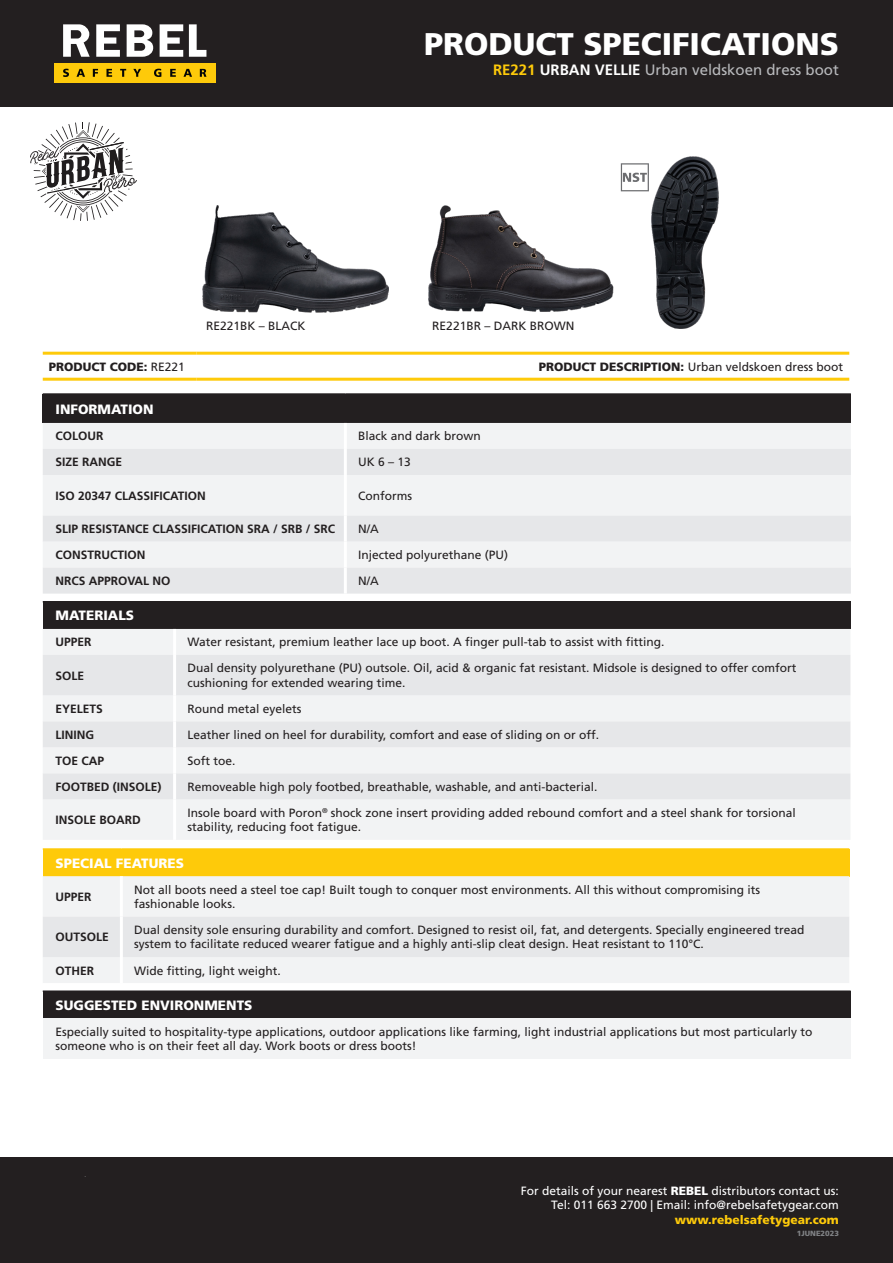
<style>
.page{position:relative;width:893px;height:1263px;background:#fff}
.page>*{position:absolute;margin:0;border:0;box-sizing:border-box;transform-origin:0 0}
.t1{font:900 31.35px "Frutiger LT Std";color:#fff}
.t2{font:15px "Frutiger LT Std";color:#b8b9bc}
.Table_heading{font:900 13.5px "Frutiger LT Std";color:#fff}
.Table_text{font:12px/14.4px "Frutiger LT Std";color:#231f20}
.Table_Heading_2{font:700 12px "Frutiger LT Std";color:#231f20}
.t3{font:12px/14.4px "Frutiger LT Std";color:#fff;text-align:right}
.t4{font:900 12px "Frutiger LT Std";color:#feca0a}
.t5{font:900 12px "Frutiger LT Std";color:#231f20}
.t6{font:900 7.5px "Frutiger LT Std";color:#808285}
.s1{font-weight:700;color:#feca0a}
.s2{font-weight:700;color:#fff}
.s3{font-weight:400}
.s4{font-weight:900}
</style>
<div class="page">
<div style="left:0;top:0;width:893px;height:107px;background:#231f20"></div>
<div style="left:0;top:1157px;width:893px;height:106px;background:#231f20"></div>
<div style="left:54px;top:63px;width:162px;height:20px;background:#feca0a"></div>
<svg style="left:63px;top:24px;width:143px;height:33px"></svg>
<svg style="left:63px;top:69px;width:143px;height:8px"></svg>
<div style="left:43px;top:394px;width:808px;height:29px;background:#231f20"></div>
<div style="left:43px;top:423px;width:808px;height:26px;background:#f2f3f4"></div>
<svg style="left:43px;top:449px;width:808px;height:145px;fill:#e6e7e9"></svg>
<hr style="left:344px;top:423px;width:3px;height:26px;background:#fff">
<hr style="left:344px;top:449px;width:3px;height:26px;background:#fff">
<hr style="left:344px;top:475px;width:3px;height:41px;background:#fff">
<hr style="left:344px;top:516px;width:3px;height:26px;background:#fff">
<hr style="left:344px;top:542px;width:3px;height:26px;background:#fff">
<hr style="left:344px;top:568px;width:3px;height:26px;background:#fff">
<hr style="left:43px;top:393px;width:302px;height:2px;background:#231f20">
<hr style="left:345px;top:393px;width:506px;height:2px;background:#231f20">
<hr style="left:43px;top:352px;width:154px;height:3px;background:#feca0a">
<hr style="left:197px;top:352px;width:652px;height:3px;background:#feca0a">
<hr style="left:43px;top:378px;width:154px;height:3px;background:#feca0a">
<hr style="left:197px;top:378px;width:652px;height:3px;background:#feca0a">
<div style="left:43px;top:849px;width:806px;height:27px;background:#feca0a"></div>
<div style="left:43px;top:876px;width:806px;height:107px;background:#f2f3f4"></div>
<div style="left:43px;top:916px;width:806px;height:41px;background:#e6e7e9"></div>
<hr style="left:43px;top:848px;width:78px;height:2px;background:#feca0a">
<hr style="left:121px;top:848px;width:728px;height:2px;background:#feca0a">
<hr style="left:120px;top:876px;width:3px;height:40px;background:#fff">
<hr style="left:120px;top:916px;width:3px;height:41px;background:#fff">
<hr style="left:120px;top:957px;width:3px;height:26px;background:#fff">
<div style="left:43px;top:991px;width:808px;height:27px;background:#231f20"></div>
<div style="left:43px;top:1018px;width:808px;height:41px;background:#f2f3f4"></div>
<hr style="left:43px;top:990px;width:808px;height:2px;background:#231f20">
<div style="left:43px;top:602px;width:807px;height:27px;background:#231f20"></div>
<div style="left:43px;top:629px;width:807px;height:211px;background:#f2f3f4"></div>
<svg style="left:43px;top:655px;width:807px;height:144px;fill:#e6e7e9"></svg>
<hr style="left:173px;top:629px;width:3px;height:26px;background:#fff">
<hr style="left:173px;top:655px;width:3px;height:40px;background:#fff">
<hr style="left:173px;top:695px;width:3px;height:26px;background:#fff">
<hr style="left:173px;top:721px;width:3px;height:26px;background:#fff">
<hr style="left:173px;top:747px;width:3px;height:26px;background:#fff">
<hr style="left:173px;top:773px;width:3px;height:26px;background:#fff">
<hr style="left:173px;top:799px;width:3px;height:41px;background:#fff">
<hr style="left:43px;top:601px;width:132px;height:1px;background:#231f20">
<hr style="left:175px;top:601px;width:675px;height:1px;background:#231f20">
<img style="left:203px;top:206px;width:185px;height:106px">
<img style="left:429px;top:206px;width:185px;height:106px">
<img style="left:652px;top:157px;width:67px;height:172px">
<svg style="left:30px;top:122px;width:107px;height:99px"></svg>
<svg style="left:621px;top:163px;width:28px;height:28px"></svg>
<p class="t1" style="left:424px;top:25px;width:416px">PRODUCT SPECIFICATIONS</p>
<p class="t2" style="left:493px;top:61px;width:347px"><span class="s1">RE221</span> <span class="s2">URBAN VELLIE</span> Urban veldskoen dress boot</p>
<p class="Table_text" style="left:206px;top:319px;width:101px">RE221BK – BLACK</p>
<p class="Table_text" style="left:432px;top:319px;width:144px">RE221BR – DARK BROWN</p>
<p class="t5" style="left:49px;top:359px;width:138px">PRODUCT CODE: <span class="s3">RE221</span></p>
<p class="Table_text" style="left:539px;top:359px;width:306px"><span class="s4">PRODUCT DESCRIPTION:</span> Urban veldskoen dress boot</p>
<p class="Table_heading" style="left:56px;top:401px;width:100px">INFORMATION</p>
<p class="Table_Heading_2" style="left:56px;top:429px;width:49px">COLOUR</p>
<p class="Table_text" style="left:358px;top:429px;width:124px">Black and dark brown</p>
<p class="Table_Heading_2" style="left:56px;top:455px;width:68px">SIZE RANGE</p>
<p class="Table_text" style="left:358px;top:455px;width:54px">UK 6 – 13</p>
<p class="Table_Heading_2" style="left:56px;top:488px;width:152px">ISO 20347 CLASSIFICATION</p>
<p class="Table_text" style="left:358px;top:488px;width:56px">Conforms</p>
<p class="Table_Heading_2" style="left:56px;top:522px;width:281px">SLIP RESISTANCE CLASSIFICATION SRA / SRB / SRC</p>
<p class="Table_text" style="left:358px;top:522px;width:22px">N/A</p>
<p class="Table_Heading_2" style="left:56px;top:548px;width:92px">CONSTRUCTION</p>
<p class="Table_text" style="left:358px;top:548px;width:152px">Injected polyurethane (PU)</p>
<p class="Table_Heading_2" style="left:56px;top:574px;width:117px">NRCS APPROVAL NO</p>
<p class="Table_text" style="left:358px;top:574px;width:22px">N/A</p>
<p class="Table_heading" style="left:56px;top:607px;width:80px">MATERIALS</p>
<p class="Table_Heading_2" style="left:56px;top:635px;width:38px">UPPER</p>
<p class="Table_text" style="left:187px;top:635px;width:479px">Water resistant, premium leather lace up boot. A finger pull-tab to assist with fitting.</p>
<p class="Table_Heading_2" style="left:56px;top:668px;width:30px">SOLE</p>
<p class="Table_text" style="left:187px;top:661px;width:611px">Dual density polyurethane (PU) outsole. Oil, acid &amp; organic fat resistant. Midsole is designed to offer comfort cushioning for extended wearing time.</p>
<p class="Table_Heading_2" style="left:56px;top:702px;width:49px">EYELETS</p>
<p class="Table_text" style="left:187px;top:701px;width:116px">Round metal eyelets</p>
<p class="Table_Heading_2" style="left:56px;top:728px;width:40px">LINING</p>
<p class="Table_text" style="left:187px;top:727px;width:413px">Leather lined on heel for durability, comfort and ease of sliding on or off.</p>
<p class="Table_Heading_2" style="left:56px;top:754px;width:50px">TOE CAP</p>
<p class="Table_text" style="left:187px;top:753px;width:50px">Soft toe.</p>
<p class="Table_Heading_2" style="left:56px;top:780px;width:108px">FOOTBED (INSOLE)</p>
<p class="Table_text" style="left:187px;top:780px;width:412px">Removeable high poly footbed, breathable, washable, and anti-bacterial.</p>
<p class="Table_Heading_2" style="left:56px;top:813px;width:87px">INSOLE BOARD</p>
<p class="Table_text" style="left:187px;top:806px;width:610px">Insole board with Poron<sup>®</sup> shock zone insert providing added rebound comfort and a steel shank for torsional stability, reducing foot fatigue.</p>
<p class="Table_heading" style="left:56px;top:855px;width:130px">SPECIAL FEATURES</p>
<p class="Table_Heading_2" style="left:56px;top:890px;width:38px">UPPER</p>
<p class="Table_text" style="left:134px;top:882px;width:628px">Not all boots need a steel toe cap! Built tough to conquer most environments. All this without compromising its fashionable looks.</p>
<p class="Table_Heading_2" style="left:56px;top:930px;width:55px">OUTSOLE</p>
<p class="Table_text" style="left:134px;top:923px;width:672px">Dual density sole ensuring durability and comfort. Designed to resist oil, fat, and detergents. Specially engineered tread system to facilitate reduced wearer fatigue and a highly anti-slip cleat design. Heat resistant to 110°C.</p>
<p class="Table_Heading_2" style="left:56px;top:963px;width:40px">OTHER</p>
<p class="Table_text" style="left:134px;top:963px;width:148px">Wide fitting, light weight.</p>
<p class="Table_heading" style="left:56px;top:997px;width:198px">SUGGESTED ENVIRONMENTS</p>
<p class="Table_text" style="left:56px;top:1024px;width:758px">Especially suited to hospitality-type applications, outdoor applications like farming, light industrial applications but most particularly to someone who is on their feet all day. Work boots or dress boots!</p>
<p class="t3" style="left:521px;top:1184px;width:320px">For details of your nearest <span class="s4">REBEL</span> distributors contact us:<br>Tel: 011 663 2700 | Email: info@rebelsafetygear.com</p>
<p class="t4" style="left:675px;top:1212px;width:166px">www.rebelsafetygear.com</p>
<p class="t6" style="left:797px;top:1228px;width:44px">1JUNE2023</p>
</div>
